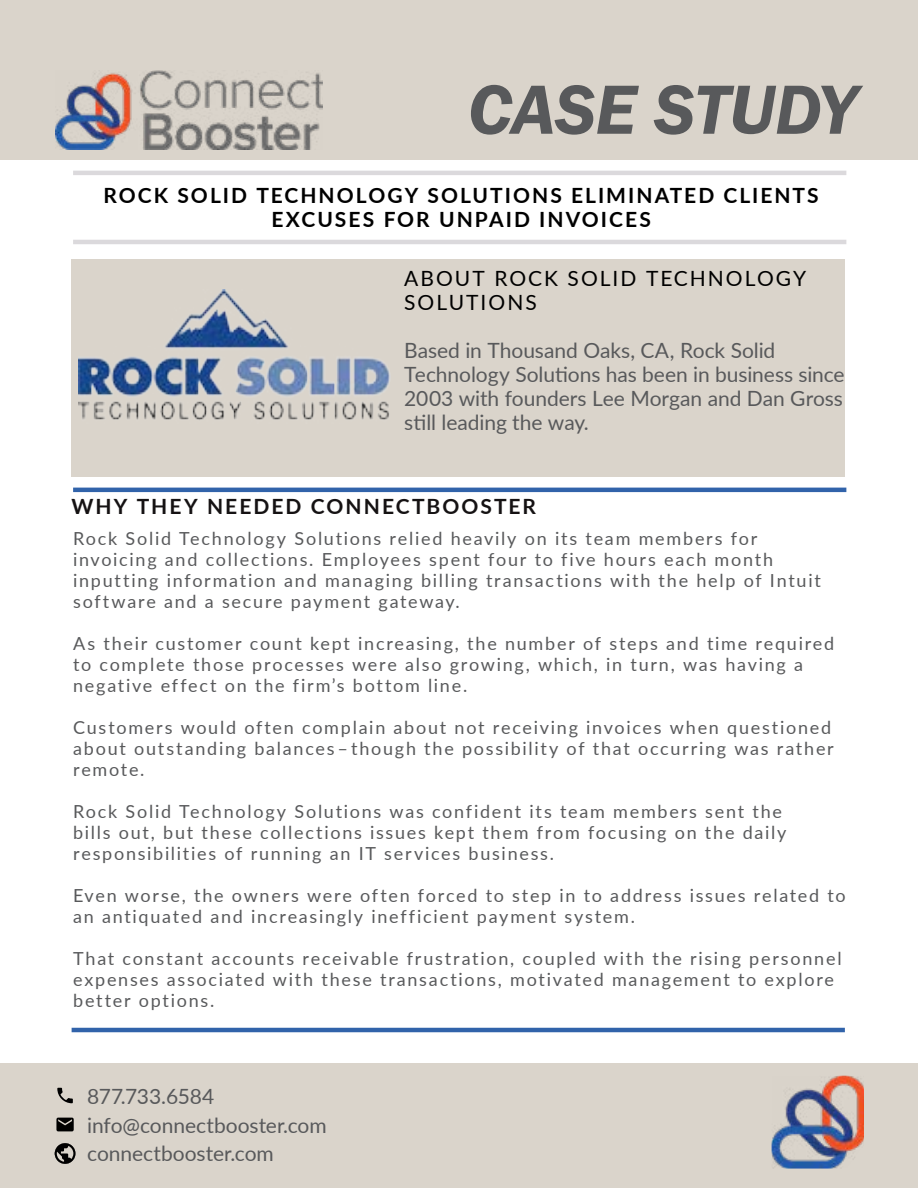
<style>
.page{position:relative;width:918px;height:1188px;background:#fff}
.page>*{position:absolute;margin:0;border:0;box-sizing:border-box;transform-origin:0 0}
.t1{font:italic 600 72px "Franklin Gothic";letter-spacing:-.01em;color:#58595b}
.t2{font:21px/24px "Lato";letter-spacing:-.005em;color:#58595b}
.t3{font:700 21px/24px "Lato";letter-spacing:.095em;color:#000;text-align:center}
.t4{font:21px/24px "Lato";letter-spacing:.095em;color:#000}
.t5{font:700 21px "Lato";letter-spacing:.095em;color:#151213}
.t6{font:18px/21px "Lato";letter-spacing:.095em;color:#58595b}
</style>
<div class="page">
<div style="left:0;top:0;width:918px;height:160px;background:#dad4cb"></div>
<div style="left:72px;top:259px;width:773px;height:217px;background:#dad4cb"></div>
<hr style="left:73px;top:171px;width:773px;height:4px;background:#dbd9dc">
<hr style="left:73px;top:240px;width:773px;height:4px;background:#dbd9dc">
<img style="left:55px;top:71px;width:268px;height:78px">
<div style="left:0;top:1064px;width:918px;height:124px;background:#dad4cb"></div>
<svg style="left:55px;top:1143px;width:20px;height:21px"></svg>
<svg style="left:56px;top:1118px;width:18px;height:13px"></svg>
<svg style="left:57px;top:1088px;width:16px;height:15px"></svg>
<img style="left:772px;top:1076px;width:92px;height:93px">
<hr style="left:73px;top:488px;width:773px;height:4px;background:#3163aa">
<hr style="left:72px;top:1028px;width:773px;height:4px;background:#3163aa">
<img style="left:79px;top:290px;width:311px;height:130px">
<h1 class="t1" style="left:468px;top:63px;width:390px">CASE STUDY</h1>
<p class="t3" style="left:104px;top:183px;width:717px">ROCK SOLID TECHNOLOGY SOLUTIONS ELIMINATED CLIENTS<br>EXCUSES FOR UNPAID INVOICES</p>
<p class="t4" style="left:404px;top:266px;width:404px">ABOUT ROCK SOLID TECHNOLOGY<br>SOLUTIONS</p>
<p class="t2" style="left:404px;top:338px;width:442px">Based in Thousand Oaks, CA, Rock Solid Technology Solutions has been in business since 2003 with founders Lee Morgan and Dan Gross still leading the way.</p>
<p class="t5" style="left:72px;top:491px;width:466px">WHY THEY NEEDED CONNECTBOOSTER</p>
<p class="t6" style="left:73px;top:527px;width:749px">Rock Solid Technology Solutions relied heavily on its team members for invoicing and collections. Employees spent four to five hours each month inputting information and managing billing transactions with the help of Intuit software and a secure payment gateway.</p>
<p class="t6" style="left:73px;top:632px;width:763px">As their customer count kept increasing, the number of steps and time required to complete those processes were also growing, which, in turn, was having a negative effect on the firm’s bottom line.</p>
<p class="t6" style="left:73px;top:716px;width:762px">Customers would often complain about not receiving invoices when questioned about outstanding balances ̶though the possibility of that occurring was rather remote.</p>
<p class="t6" style="left:73px;top:800px;width:715px">Rock Solid Technology Solutions was confident its team members sent the bills out, but these collections issues kept them from focusing on the daily responsibilities of running an IT services business.</p>
<p class="t6" style="left:73px;top:884px;width:774px">Even worse, the owners were often forced to step in to address issues related to an antiquated and increasingly inefficient payment system.</p>
<p class="t6" style="left:73px;top:947px;width:770px">That constant accounts receivable frustration, coupled with the rising personnel expenses associated with these transactions, motivated management to explore better options.</p>
<p class="t2" style="left:87px;top:1081px;width:241px;line-height:28.5px">877.733.6584 info@connectbooster.com connectbooster.com</p>
</div>
